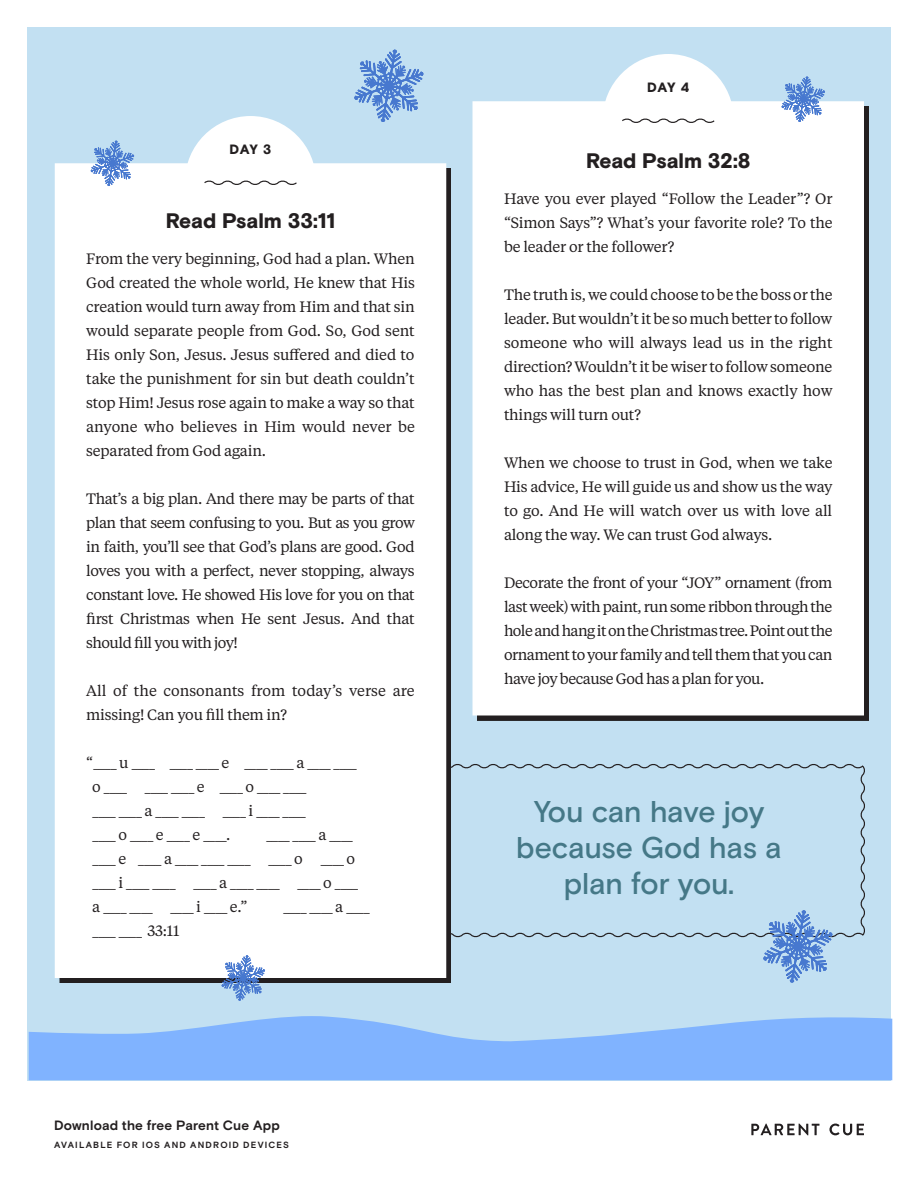
<style>
.page{position:relative;width:918px;height:1188px;background:#fff}
.page>*{position:absolute;margin:0;border:0;box-sizing:border-box;transform-origin:0 0}
.Bottom_Line{font:500 30px "Basis Grotesque";letter-spacing:-.01em;color:#457887}
.Daily_Scripture{font:900 21px "Basis Grotesque";letter-spacing:-.005em;color:#231f20}
.Body_Copy{font:15px/24px "Tiempos Text";letter-spacing:-.015em;color:#231f20;text-align:justify}
.t1{font:700 13.5px "Basis Grotesque";letter-spacing:.01em;color:#231f20}
.Day{font:900 13.5px "Basis Grotesque";letter-spacing:.015em;color:#231f20}
.t2{font:700 9px "Basis Grotesque";letter-spacing:.135em;color:#231f20}
</style>
<div class="page">
<div style="left:27px;top:27px;width:864px;height:1053px;background:#c2e0f2"></div>
<svg style="left:29px;top:1016px;width:863px;height:64px;fill:#80b3ff"></svg>
<svg style="left:451px;top:764px;width:414px;height:174px"></svg>
<div style="left:64px;top:172px;width:373px;height:797px;background:#fff"></div>
<div style="left:55px;top:163px;width:391px;height:815px;border:18px solid #fff"></div>
<svg style="left:176px;top:116px;width:149px;height:69px"></svg>
<div style="left:482px;top:110px;width:373px;height:596px;background:#fff"></div>
<div style="left:472px;top:101px;width:392px;height:615px;border:18px solid #fff"></div>
<svg style="left:594px;top:54px;width:149px;height:69px"></svg>
<svg style="left:354px;top:50px;width:70px;height:72px"></svg>
<svg style="left:364px;top:61px;width:21px;height:25px"></svg>
<svg style="left:782px;top:77px;width:43px;height:45px"></svg>
<svg style="left:788px;top:84px;width:6px;height:25px"></svg>
<svg style="left:91px;top:141px;width:43px;height:45px"></svg>
<svg style="left:97px;top:148px;width:7px;height:25px"></svg>
<svg style="left:222px;top:955px;width:43px;height:46px"></svg>
<svg style="left:228px;top:963px;width:6px;height:25px"></svg>
<svg style="left:763px;top:910px;width:70px;height:73px"></svg>
<svg style="left:773px;top:922px;width:21px;height:25px"></svg>
<svg style="left:751px;top:1124px;width:68px;height:11px"></svg>
<svg style="left:829px;top:1124px;width:35px;height:11px"></svg>
<p class="Day" style="left:230px;top:141px;width:43px">DAY 3</p>
<p class="Daily_Scripture" style="left:166px;top:208px;width:171px">Read Psalm 33:11</p>
<p class="Body_Copy" style="left:86px;top:246px;width:330px">From the very beginning, God had a plan. When God created the whole world, He knew that His creation would turn away from Him and that sin would separate people from God. So, God sent His only Son, Jesus. Jesus suffered and died to take the punishment for sin but death couldn’t stop Him! Jesus rose again to make a way so that anyone who believes in Him would never be separated from God again.</p>
<p class="Body_Copy" style="left:86px;top:486px;width:330px">That’s a big plan. And there may be parts of that plan that seem confusing to you. But as you grow in faith, you’ll see that God’s plans are good. God loves you with a perfect, never stopping, always constant love. He showed His love for you on that first Christmas when He sent Jesus. And that should fill you with joy!</p>
<p class="Body_Copy" style="left:86px;top:678px;width:330px">All of the consonants from today’s verse are missing! Can you fill them in?</p>
<p class="Body_Copy" style="left:92px;top:750px;width:267px;text-indent:-6px">“____ u ____ ____ ____ e ____ ____ a ____ ____ o ____ ____ ____ e ____ o ____ ____</p>
<p class="Body_Copy" style="left:92px;top:798px;width:215px">____ ____ a ____ ____ ____ i ____ ____ ____ o ____ e ____ e ____.</p>
<p class="Body_Copy" style="left:266px;top:822px;width:88px">____ ____ a ____</p>
<p class="Body_Copy" style="left:92px;top:846px;width:264px">____ e ____ a ____ ____ ____ ____ o ____ o</p>
<p class="Body_Copy" style="left:92px;top:870px;width:268px">____ i ____ ____ ____ a ____ ____ ____ o ____</p>
<p class="Body_Copy" style="left:92px;top:894px;width:157px">a ____ ____ ____ i ____ e.”</p>
<p class="Body_Copy" style="left:283px;top:894px;width:88px">____ ____ a ____</p>
<p class="Body_Copy" style="left:92px;top:918px;width:89px">____ ____ 33:11</p>
<p class="t1" style="left:54px;top:1117px;width:227px">Download the free Parent Cue App</p>
<p class="t2" style="left:54px;top:1140px;width:237px">AVAILABLE FOR IOS AND ANDROID DEVICES</p>
<p class="Day" style="left:647px;top:79px;width:44px">DAY 4</p>
<p class="Daily_Scripture" style="left:586px;top:148px;width:166px">Read Psalm 32:8</p>
<p class="Body_Copy" style="left:504px;top:186px;width:330px">Have you ever played “Follow the Leader”? Or “Simon Says”? What’s your favorite role? To the be leader or the follower?</p>
<p class="Body_Copy" style="left:504px;top:282px;width:330px">The truth is, we could choose to be the boss or the leader. But wouldn’t it be so much better to follow someone who will always lead us in the right direction? Wouldn’t it be wiser to follow someone who has the best plan and knows exactly how things will turn out?</p>
<p class="Body_Copy" style="left:504px;top:450px;width:330px">When we choose to trust in God, when we take His advice, He will guide us and show us the way to go. And He will watch over us with love all along the way. We can trust God always.</p>
<p class="Body_Copy" style="left:504px;top:570px;width:330px">Decorate the front of your “JOY” ornament (from last week) with paint, run some ribbon through the hole and hang it on the Christmas tree. Point out the ornament to your family and tell them that you can have joy because God has a plan for you.</p>
<p class="Bottom_Line" style="left:534px;top:794px;width:232px">You can have joy</p>
<p class="Bottom_Line" style="left:516px;top:830px;width:267px">because God has a</p>
<p class="Bottom_Line" style="left:564px;top:866px;width:172px">plan for you.</p>
</div>
